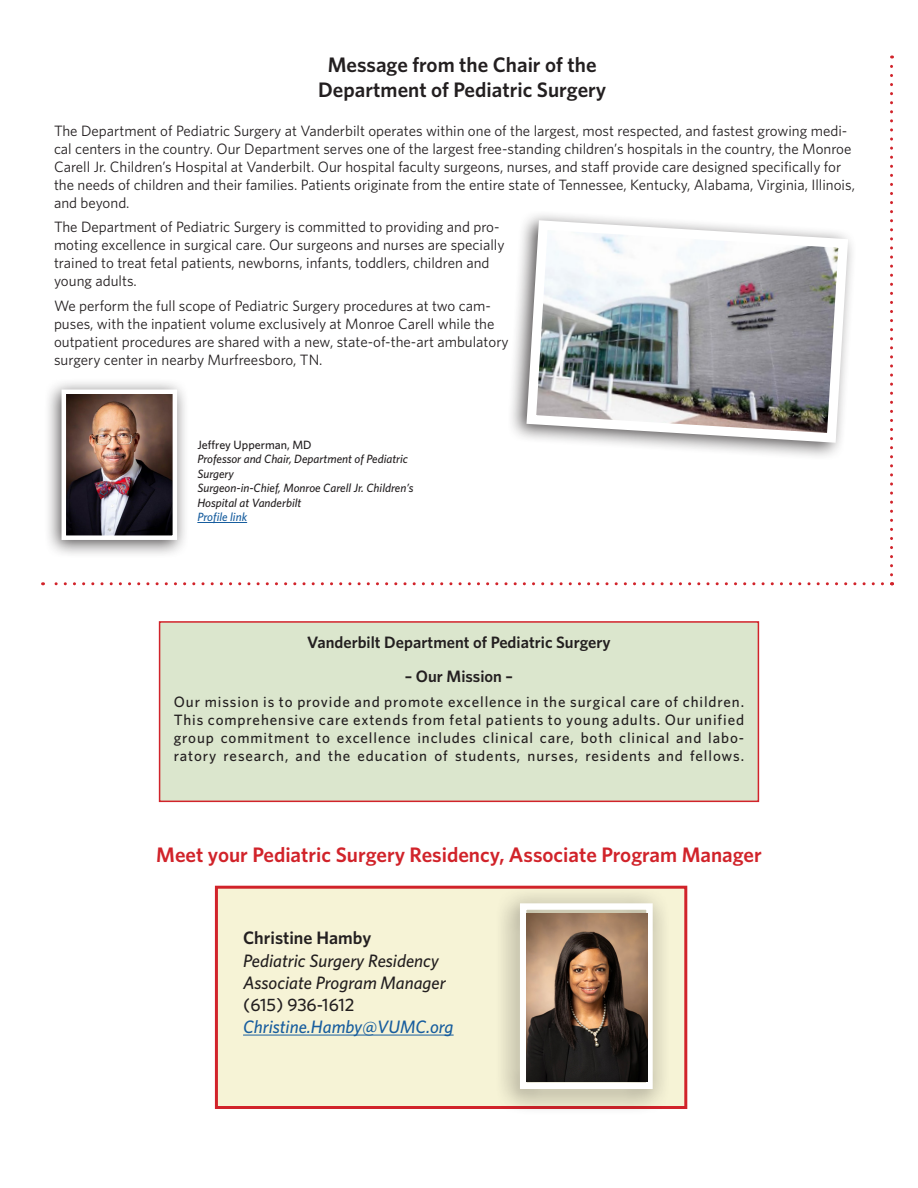
<style>
.page{position:relative;width:918px;height:1188px;background:#fff}
.page>*{position:absolute;margin:0;border:0;box-sizing:border-box;transform-origin:0 0}
.t1{font:600 21px "Whitney";color:#d1232a}
.t2{font:600 21px/25.2px "Whitney";color:#231f20;text-align:center}
.t3{font:italic 500 18px/22.5px "Whitney";color:#231f20}
.t4{font:italic 500 18px/21.6px "Whitney";color:#175d9e}
.t5{font:600 16.5px "Whitney";color:#231f20}
.t6{font:15px/18px "Whitney";color:#231f20}
.t7{font:500 15px/18px "Whitney";letter-spacing:.06em;color:#231f20;text-align:justify}
.t8{font:italic 500 12px/14.4px "Whitney";color:#231f20}
.t9{font:italic 500 12px "Whitney";color:#175d9e}
.s1{font-style:normal}
.s2{font-weight:600;font-style:normal}
.s3{font-style:normal;color:#231f20}
</style>
<div class="page">
<div style="left:215px;top:886px;width:472px;height:223px;background:#f6f3d6;border:3px solid #d1232a"></div>
<hr style="left:197px;top:522px;width:50px;height:1px;background:#175d9e">
<div style="left:44px;top:378px;width:146px;height:181px;background:#231f20;opacity:.75"></div>
<img style="left:67px;top:395px;width:105px;height:140px">
<div style="left:62px;top:390px;width:115px;height:150px;border:4px solid #fff"></div>
<svg style="left:890px;top:56px;width:3px;height:519px"></svg>
<div style="left:507px;top:210px;width:351px;height:251px;background:#231f20;opacity:.75"></div>
<img style="left:522px;top:215px;width:331px;height:233px">
<div style="left:160px;top:622px;width:598px;height:179px;background:#dbe6cd"></div>
<div style="left:159px;top:621px;width:600px;height:181px;border:2px solid #d1232a"></div>
<hr style="left:243px;top:1035px;width:211px;height:1px;background:#175d9e">
<div style="left:495px;top:887px;width:176px;height:228px;background:#231f20;opacity:.75"></div>
<div style="left:520px;top:903px;width:133px;height:186px;border:6px solid #fff"></div>
<svg style="left:43px;top:582px;width:840px;height:3px"></svg>
<img style="left:526px;top:913px;width:122px;height:169px">
<p class="t2" style="left:318px;top:51px;width:290px">Message from the Chair of the<br>Department of Pediatric Surgery</p>
<p class="t6" style="left:54px;top:121px;width:803px">The Department of Pediatric Surgery at Vanderbilt operates within one of the largest, most respected, and fastest growing medi&shy;cal centers in the country. Our Department serves one of the largest free-standing children’s hospitals in the country, the Monroe Carell Jr. Children’s Hospital at Vanderbilt. Our hospital faculty surgeons, nurses, and staff provide care designed specifically for the needs of children and their families. Patients originate from the entire state of Tennessee, Kentucky, Alabama, Virginia, Illinois, and beyond.</p>
<p class="t6" style="left:54px;top:218px;width:452px">The Department of Pediatric Surgery is committed to providing and pro&shy;moting excellence in surgical care. Our surgeons and nurses are specially trained to treat fetal patients, newborns, infants, toddlers, children and young adults.</p>
<p class="t6" style="left:54px;top:297px;width:456px">We perform the full scope of Pediatric Surgery procedures at two cam&shy;puses, with the inpatient volume exclusively at Monroe Carell while the outpatient procedures are shared with a new, state-of-the-art ambulatory surgery center in nearby Murfreesboro, TN.</p>
<p class="t8" style="left:197px;top:437px;width:212px"><span class="s1">Jeffrey Upperman, MD<br></span>Professor and Chair, Department of Pediatric<br>Surgery</p>
<p class="t8" style="left:197px;top:480px;width:217px">Surgeon-in-Chief, Monroe Carell Jr. Children’s<br>Hospital at Vanderbilt</p>
<p class="t9" style="left:197px;top:510px;width:51px">Profile link</p>
<p class="t5" style="left:307px;top:632px;width:305px">Vanderbilt Department of Pediatric Surgery</p>
<p class="t5" style="left:405px;top:666px;width:110px">– Our Mission –</p>
<p class="t7" style="left:174px;top:692px;width:572px">Our mission is to provide and promote excellence in the surgical care of children.<br>This comprehensive care extends from fetal patients to young adults. Our unified group commitment to excellence includes clinical care, both clinical and labo&shy;ratory research, and the education of students, nurses, residents and fellows.</p>
<p class="t1" style="left:156px;top:842px;width:607px">Meet your Pediatric Surgery Residency, Associate Program Manager</p>
<p class="t3" style="left:243px;top:926px;width:204px"><span class="s2">Christine Hamby<br></span>Pediatric Surgery Residency<br>Associate Program Manager</p>
<p class="t4" style="left:243px;top:994px;width:212px"><span class="s3">(615) 936-1612<br></span>Christine.Hamby@VUMC.org</p>
</div>
